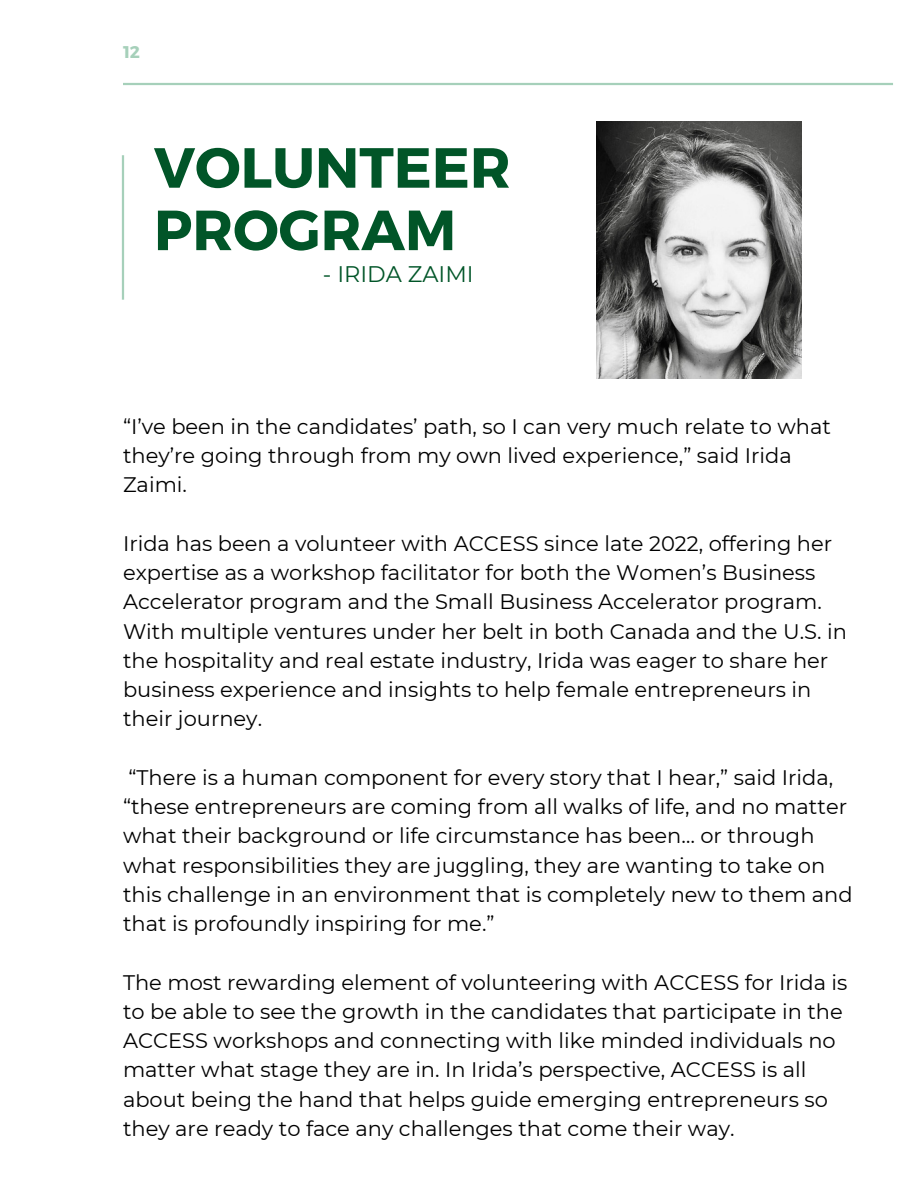
<style>
.page{position:relative;width:918px;height:1188px;background:#fff}
.page>*{position:absolute;margin:0;border:0;box-sizing:border-box;transform-origin:0 0}
.t1{font:700 56.4px/62.4px "Montserrat";color:#015528}
.t2{font:22.5px "Montserrat";color:#015528}
.t3{font:21px/29.2px "Montserrat";color:#000}
.t4{font:700 16.95px "Montserrat";color:#a6d0ba}
</style>
<div class="page">
<hr style="left:123px;top:83px;width:770px;height:2px;background:#a6d0ba">
<hr style="left:122px;top:155px;width:2px;height:145px;background:#a6d0ba">
<img style="left:597px;top:122px;width:204px;height:256px">
<h2 class="t4" style="left:123px;top:41px;width:19px">12</h2>
<p class="t1" style="left:154px;top:134px;width:358px">VOLUNTEER<br>PROGRAM</p>
<p class="t2" style="left:323px;top:260px;width:152px">- IRIDA ZAIMI</p>
<p class="t3" style="left:123px;top:412px;width:709px">“I’ve been in the candidates’ path, so I can very much relate to what they’re going through from my own lived experience,” said Irida<br>Zaimi.</p>
<p class="t3" style="left:123px;top:529px;width:725px">Irida has been a volunteer with ACCESS since late 2022, offering her expertise as a workshop facilitator for both the Women’s Business Accelerator program and the Small Business Accelerator program.<br>With multiple ventures under her belt in both Canada and the U.S. in the hospitality and real estate industry, Irida was eager to share her business experience and insights to help female entrepreneurs in their journey.</p>
<p class="t3" style="left:123px;top:763px;width:731px">“There is a human component for every story that I hear,” said Irida, “these entrepreneurs are coming from all walks of life, and no matter what their background or life circumstance has been… or through what responsibilities they are juggling, they are wanting to take on this challenge in an environment that is completely new to them and that is profoundly inspiring for me.”</p>
<h1 class="t3" style="left:123px;top:967px;width:726px">The most rewarding element of volunteering with ACCESS for Irida is to be able to see the growth in the candidates that participate in the ACCESS workshops and connecting with like minded individuals no matter what stage they are in. In Irida’s perspective, ACCESS is all about being the hand that helps guide emerging entrepreneurs so they are ready to face any challenges that come their way.</h1>
</div>
